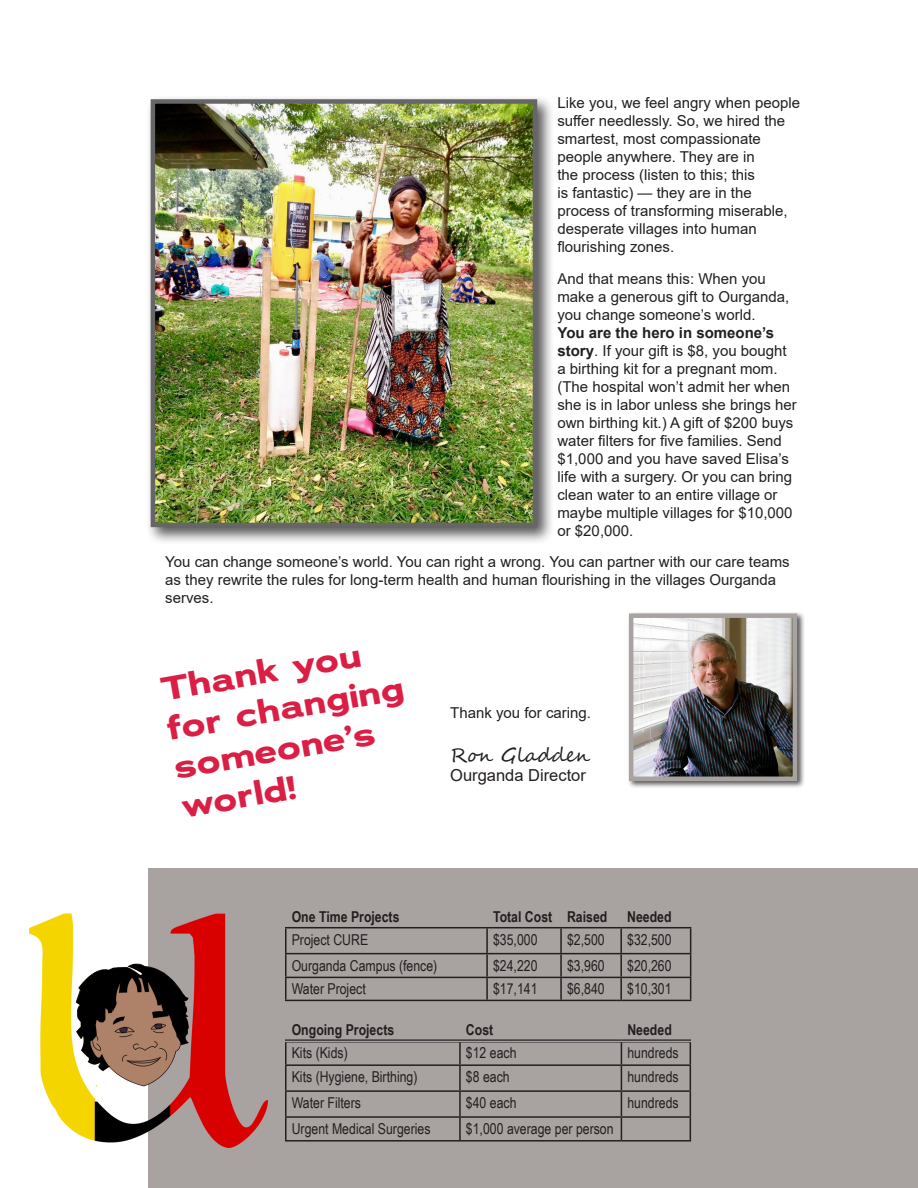
<style>
.page{position:relative;width:918px;height:1188px;background:#fff}
.page>*{position:absolute;margin:0;border:0;box-sizing:border-box;transform-origin:0 0}
.t1{font:700 33px/39.6px "Adrianna Extended";color:#db1e44}
.t2{font:19.5px "Segoe Script";color:#231f20}
.t3{font:16.5px "Arial";color:#231f20}
.t4{font:15px/18px "Arial";color:#231f20}
.t5{font:15px "Arial Narrow";color:#231f20}
.t6{font:700 15px "Arial Narrow";color:#231f20}
.s1{font-weight:700}
</style>
<div class="page">
<div style="left:149px;top:868px;width:769px;height:320px;background:#a8a3a1"></div>
<img style="left:30px;top:911px;width:237px;height:238px">
<hr style="left:285px;top:927px;width:202px;height:1px;background:#231f20">
<hr style="left:487px;top:927px;width:74px;height:1px;background:#231f20">
<hr style="left:486px;top:928px;width:2px;height:25px;background:#231f20">
<hr style="left:561px;top:927px;width:60px;height:1px;background:#231f20">
<hr style="left:560px;top:928px;width:2px;height:25px;background:#231f20">
<hr style="left:621px;top:927px;width:70px;height:1px;background:#231f20">
<hr style="left:620px;top:928px;width:2px;height:25px;background:#231f20">
<hr style="left:285px;top:953px;width:202px;height:1px;background:#231f20">
<hr style="left:487px;top:953px;width:74px;height:1px;background:#231f20">
<hr style="left:486px;top:954px;width:2px;height:23px;background:#231f20">
<hr style="left:561px;top:953px;width:60px;height:1px;background:#231f20">
<hr style="left:560px;top:954px;width:2px;height:23px;background:#231f20">
<hr style="left:621px;top:953px;width:70px;height:1px;background:#231f20">
<hr style="left:620px;top:954px;width:2px;height:23px;background:#231f20">
<hr style="left:285px;top:977px;width:202px;height:1px;background:#231f20">
<svg style="left:285px;top:928px;width:1px;height:72px"></svg>
<hr style="left:487px;top:977px;width:74px;height:1px;background:#231f20">
<hr style="left:486px;top:978px;width:2px;height:22px;background:#231f20">
<hr style="left:561px;top:977px;width:60px;height:1px;background:#231f20">
<hr style="left:560px;top:978px;width:2px;height:22px;background:#231f20">
<hr style="left:621px;top:977px;width:70px;height:1px;background:#231f20">
<hr style="left:620px;top:978px;width:2px;height:22px;background:#231f20">
<svg style="left:690px;top:928px;width:1px;height:72px"></svg>
<hr style="left:285px;top:1000px;width:202px;height:1px;background:#231f20">
<hr style="left:487px;top:1000px;width:74px;height:1px;background:#231f20">
<hr style="left:561px;top:1000px;width:60px;height:1px;background:#231f20">
<hr style="left:621px;top:1000px;width:70px;height:1px;background:#231f20">
<hr style="left:285px;top:1039px;width:175px;height:3px;background:#fff">
<hr style="left:460px;top:1039px;width:161px;height:3px;background:#fff">
<hr style="left:621px;top:1039px;width:70px;height:3px;background:#fff">
<hr style="left:459px;top:1042px;width:2px;height:22px;background:#231f20">
<hr style="left:285px;top:1064px;width:175px;height:2px;background:#231f20">
<hr style="left:460px;top:1064px;width:161px;height:2px;background:#231f20">
<hr style="left:459px;top:1066px;width:2px;height:24px;background:#231f20">
<hr style="left:621px;top:1064px;width:70px;height:2px;background:#231f20">
<hr style="left:285px;top:1090px;width:175px;height:2px;background:#231f20">
<hr style="left:460px;top:1090px;width:161px;height:2px;background:#231f20">
<hr style="left:459px;top:1092px;width:2px;height:24px;background:#231f20">
<hr style="left:621px;top:1090px;width:70px;height:2px;background:#231f20">
<hr style="left:285px;top:1116px;width:175px;height:2px;background:#231f20">
<svg style="left:285px;top:1043px;width:1px;height:97px"></svg>
<hr style="left:460px;top:1116px;width:161px;height:2px;background:#231f20">
<hr style="left:459px;top:1118px;width:2px;height:22px;background:#231f20">
<hr style="left:621px;top:1116px;width:70px;height:2px;background:#231f20">
<svg style="left:621px;top:1043px;width:1px;height:97px"></svg>
<svg style="left:690px;top:1043px;width:1px;height:97px"></svg>
<hr style="left:285px;top:1140px;width:175px;height:2px;background:#231f20">
<hr style="left:460px;top:1140px;width:161px;height:2px;background:#231f20">
<hr style="left:621px;top:1140px;width:70px;height:2px;background:#231f20">
<hr style="left:285px;top:1039px;width:175px;height:2px;background:#231f20">
<hr style="left:285px;top:1042px;width:175px;height:1px;background:#231f20">
<hr style="left:460px;top:1039px;width:161px;height:2px;background:#231f20">
<hr style="left:460px;top:1042px;width:161px;height:1px;background:#231f20">
<hr style="left:621px;top:1039px;width:70px;height:2px;background:#231f20">
<hr style="left:621px;top:1042px;width:70px;height:1px;background:#231f20">
<div style="left:627px;top:611px;width:178px;height:178px;background:#231f20;opacity:.75"></div>
<img style="left:634px;top:618px;width:158px;height:158px">
<div style="left:629px;top:613px;width:168px;height:168px;border:4px solid #a8a3a1"></div>
<div style="left:146px;top:95px;width:409px;height:450px;background:#231f20;opacity:.75"></div>
<img style="left:156px;top:104px;width:376px;height:418px">
<div style="left:151px;top:99px;width:386px;height:428px;border:4px solid #666"></div>
<p class="t4" style="left:557px;top:94px;width:244px">Like you, we feel angry when people suffer needlessly. So, we hired the smartest, most compassionate people anywhere. They are in<br>the process (listen to this; this<br>is fantastic) — they are in the process of transforming miserable, desperate villages into human flourishing zones.</p>
<p class="t4" style="left:557px;top:269px;width:241px">And that means this: When you make a generous gift to Ourganda, you change someone’s world.<br><span class="s1">You are the hero in someone’s story</span>. If your gift is $8, you bought a birthing kit for a pregnant mom. (The hospital won’t admit her when she is in labor unless she brings her own birthing kit.) A gift of $200 buys water filters for five families. Send $1,000 and you have saved Elisa’s life with a surgery. Or you can bring clean water to an entire village or maybe multiple villages for $10,000 or $20,000.</p>
<p class="t4" style="left:165px;top:553px;width:626px">You can change someone’s world. You can right a wrong. You can partner with our care teams as they rewrite the rules for long-term health and human flourishing in the villages Ourganda serves.</p>
<p class="t1" style="left:158px;top:671px;width:241px;rotate:-10deg">Thank you for changing someone’s world!</p>
<p class="t4" style="left:450px;top:704px;width:142px">Thank you for caring.</p>
<p class="t2" style="left:450px;top:739px;width:141px">Ron Gladden</p>
<p class="t3" style="left:450px;top:764px;width:137px">Ourganda Director</p>
<p class="t6" style="left:292px;top:905px;width:109px">One Time Projects</p>
<p class="t6" style="left:493px;top:905px;width:61px">Total Cost</p>
<p class="t6" style="left:567px;top:905px;width:42px">Raised</p>
<p class="t6" style="left:627px;top:905px;width:46px">Needed</p>
<p class="t5" style="left:292px;top:928px;width:78px">Project CURE</p>
<p class="t5" style="left:493px;top:928px;width:46px">$35,000</p>
<p class="t5" style="left:567px;top:928px;width:39px">$2,500</p>
<p class="t5" style="left:627px;top:928px;width:46px">$32,500</p>
<p class="t5" style="left:292px;top:954px;width:147px">Ourganda Campus (fence)</p>
<p class="t5" style="left:493px;top:954px;width:46px">$24,220</p>
<p class="t5" style="left:567px;top:954px;width:39px">$3,960</p>
<p class="t5" style="left:627px;top:954px;width:46px">$20,260</p>
<p class="t5" style="left:292px;top:978px;width:76px">Water Project</p>
<p class="t5" style="left:493px;top:978px;width:46px">$17,141</p>
<p class="t5" style="left:567px;top:978px;width:39px">$6,840</p>
<p class="t5" style="left:627px;top:978px;width:46px">$10,301</p>
<p class="t6" style="left:292px;top:1018px;width:104px">Ongoing Projects</p>
<p class="t6" style="left:466px;top:1018px;width:29px">Cost</p>
<p class="t6" style="left:627px;top:1018px;width:46px">Needed</p>
<p class="t5" style="left:292px;top:1041px;width:58px">Kits (Kids)</p>
<p class="t5" style="left:466px;top:1041px;width:52px">$12 each</p>
<p class="t5" style="left:627px;top:1041px;width:53px">hundreds</p>
<p class="t5" style="left:292px;top:1066px;width:127px">Kits (Hygiene, Birthing)</p>
<p class="t5" style="left:466px;top:1066px;width:45px">$8 each</p>
<p class="t5" style="left:627px;top:1066px;width:53px">hundreds</p>
<p class="t5" style="left:292px;top:1092px;width:71px">Water Filters</p>
<p class="t5" style="left:466px;top:1092px;width:52px">$40 each</p>
<p class="t5" style="left:627px;top:1092px;width:53px">hundreds</p>
<p class="t5" style="left:292px;top:1118px;width:140px">Urgent Medical Surgeries</p>
<p class="t5" style="left:466px;top:1118px;width:149px">$1,000 average per person</p>
</div>
